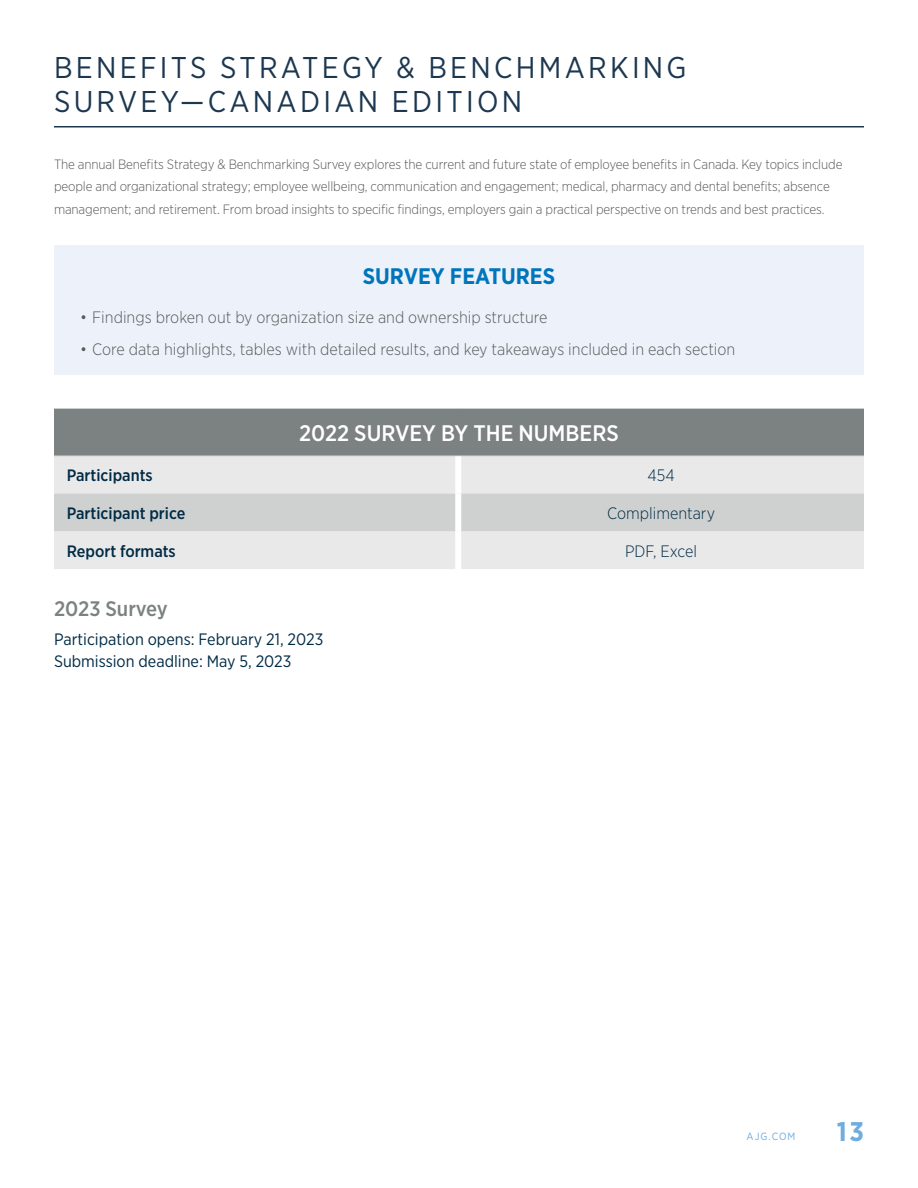
<style>
.page{position:relative;width:918px;height:1188px;background:#fff}
.page>*{position:absolute;margin:0;border:0;box-sizing:border-box;transform-origin:0 0}
.t1{font:30px/34.5px "Gotham Narrow";letter-spacing:.11em;color:#1c3750}
.t2{font:700 27px "Gotham Narrow";color:#70adde}
.t3{font:500 22.5px "Gotham Narrow";color:#fff}
.t4{font:700 22.5px "Gotham Narrow";color:#0075bc}
.t5{font:500 21px "Gotham Narrow";color:#7c8281}
.t6{font:300 16.5px "Gotham Narrow";color:#58595b}
.t7{font:16.5px/22.5px "Gotham Narrow";color:#002b45}
.t8{font:500 16.5px "Gotham Narrow";color:#002b45}
.t9{font:300 16.5px "Gotham Narrow";color:#002b45}
.t10{font:300 13.5px/22.5px "Gotham Narrow";letter-spacing:-.01em;color:#58595b}
.t11{font:10.5px "Gotham Narrow";letter-spacing:.1em;color:#70adde}
</style>
<div class="page">
<hr style="left:54px;top:126px;width:810px;height:1px;background:#1c3750">
<div style="left:54px;top:408px;width:810px;height:48px;background:#7c8281"></div>
<div style="left:54px;top:456px;width:810px;height:113px;background:#e9e9e9"></div>
<div style="left:54px;top:493px;width:810px;height:38px;background:#cfd1d1"></div>
<div style="left:455px;top:456px;width:6px;height:37px;background:#fff"></div>
<div style="left:455px;top:493px;width:6px;height:38px;background:#fff"></div>
<div style="left:455px;top:531px;width:6px;height:38px;background:#fff"></div>
<hr style="left:54px;top:455px;width:404px;height:1px;background:#aaaeac">
<hr style="left:458px;top:455px;width:406px;height:1px;background:#aaaeac">
<hr style="left:54px;top:407px;width:404px;height:2px;background:#fff">
<hr style="left:458px;top:407px;width:406px;height:2px;background:#fff">
<div style="left:54px;top:246px;width:810px;height:129px;background:#edf2fa"></div>
<h1 class="t1" style="left:54px;top:50px;width:634px">BENEFITS STRATEGY &amp; BENCHMARKING<br>SURVEY—CANADIAN EDITION</h1>
<p class="t10" style="left:54px;top:152px;width:790px">The annual Benefits Strategy &amp; Benchmarking Survey explores the current and future state of employee benefits in Canada. Key topics include people and organizational strategy; employee wellbeing, communication and engagement; medical, pharmacy and dental benefits; absence management; and retirement. From broad insights to specific findings, employers gain a practical perspective on trends and best practices.</p>
<h3 class="t4" style="left:363px;top:261px;width:194px">SURVEY FEATURES</h3>
<p class="t6" style="left:80px;top:307px;width:469px">• Findings broken out by organization size and ownership structure</p>
<p class="t6" style="left:80px;top:339px;width:657px">• Core data highlights, tables with detailed results, and key takeaways included in each section</p>
<h3 class="t3" style="left:299px;top:419px;width:321px">2022 SURVEY BY THE NUMBERS</h3>
<p class="t8" style="left:67px;top:465px;width:88px">Participants</p>
<p class="t9" style="left:648px;top:465px;width:29px">454</p>
<p class="t8" style="left:67px;top:503px;width:120px">Participant price</p>
<p class="t9" style="left:607px;top:503px;width:109px">Complimentary</p>
<p class="t8" style="left:67px;top:541px;width:111px">Report formats</p>
<p class="t9" style="left:625px;top:541px;width:73px">PDF, Excel</p>
<h3 class="t5" style="left:54px;top:595px;width:115px">2023 Survey</h3>
<p class="t7" style="left:54px;top:628px;width:271px">Participation opens: February 21, 2023<br>Submission deadline: May 5, 2023</p>
<p class="t11" style="left:747px;top:1130px;width:50px">AJG.COM</p>
<h2 class="t2" style="left:837px;top:1114px;width:29px">13</h2>
</div>
